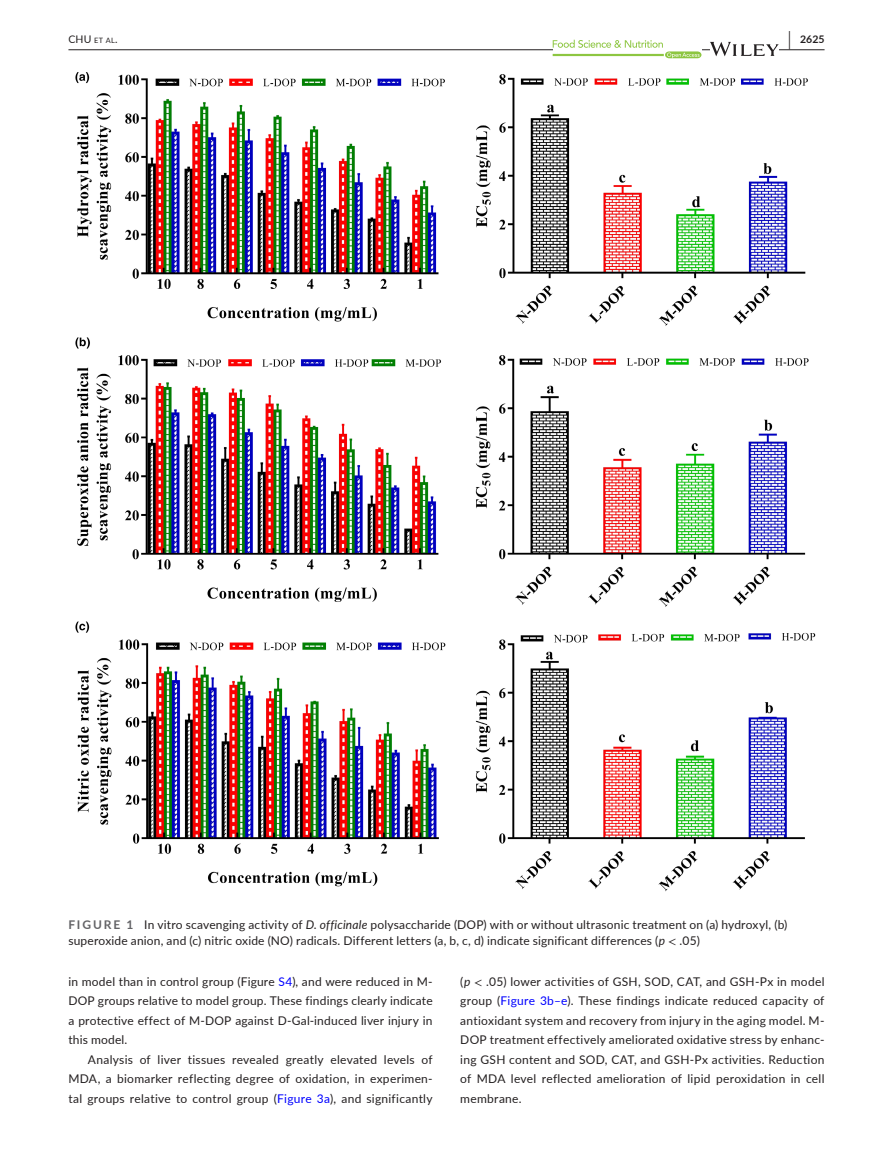
<style>
.page{position:relative;width:893px;height:1174px;background:#fff}
.page>*{position:absolute;margin:0;border:0;box-sizing:border-box;transform-origin:0 0}
.t1{font:12px/19.5px "Lato";letter-spacing:.015em;color:#231f20;text-align:justify}
.t2{font:10.5px "Lato";color:#231f20}
.t3{font:700 10.5px "Lato";color:#231f20}
.s1{font-size:7.35px}
.s2{font-size:19.5px}
.s3{font-weight:700;color:#636366}
.s4{font-style:italic}
.s5{font-family:"STIX"}
.s6{color:#00f}
</style>
<div class="page">
<hr style="left:68px;top:49px;width:756px;height:1px;background:#231f20">
<svg style="left:553px;top:40px;width:148px;height:18px"></svg>
<svg style="left:710px;top:42px;width:69px;height:14px"></svg>
<img style="left:75px;top:72px;width:741px;height:820px">
<p class="t2" style="left:68px;top:31px;width:51px">CHU <span class="s1">et al</span>.</p>
<p class="t3" style="left:789px;top:31px;width:37px"><span class="s2">|</span> 2625</p>
<p class="t1" style="left:68px;top:915px;width:720px;line-height:16.5px"><span class="s3">FIGURE 1</span> In vitro scavenging activity of <span class="s4">D. officinale</span> polysaccharide (DOP) with or without ultrasonic treatment on (a) hydroxyl, (b) superoxide anion, and (c) nitric oxide (NO) radicals. Different letters (a, b, c, d) indicate significant differences (<span class="s4">p</span> <span class="s5">&lt;</span> .05)</p>
<p class="t1" style="left:68px;top:971px;width:366px">in model than in control group (Figure <span class="s6">S4</span>), and were reduced in M-DOP groups relative to model group. These findings clearly indicate a protective effect of M-DOP against D-Gal-induced liver injury in this model.</p>
<p class="t1" style="left:68px;top:1049px;width:366px;text-indent:20px">Analysis of liver tissues revealed greatly elevated levels of MDA, a biomarker reflecting degree of oxidation, in experimen&shy;tal groups relative to control group (<span class="s6">Figure 3a</span>), and significantly</p>
<p class="t1" style="left:460px;top:971px;width:366px">(<span class="s4">p</span> <span class="s5">&lt;</span> .05) lower activities of GSH, SOD, CAT, and GSH-Px in model group (<span class="s6">Figure 3b–e</span>). These findings indicate reduced capacity of antioxidant system and recovery from injury in the aging model. M-DOP treatment effectively ameliorated oxidative stress by enhanc&shy;ing GSH content and SOD, CAT, and GSH-Px activities. Reduction of MDA level reflected amelioration of lipid peroxidation in cell membrane.</p>
</div>
